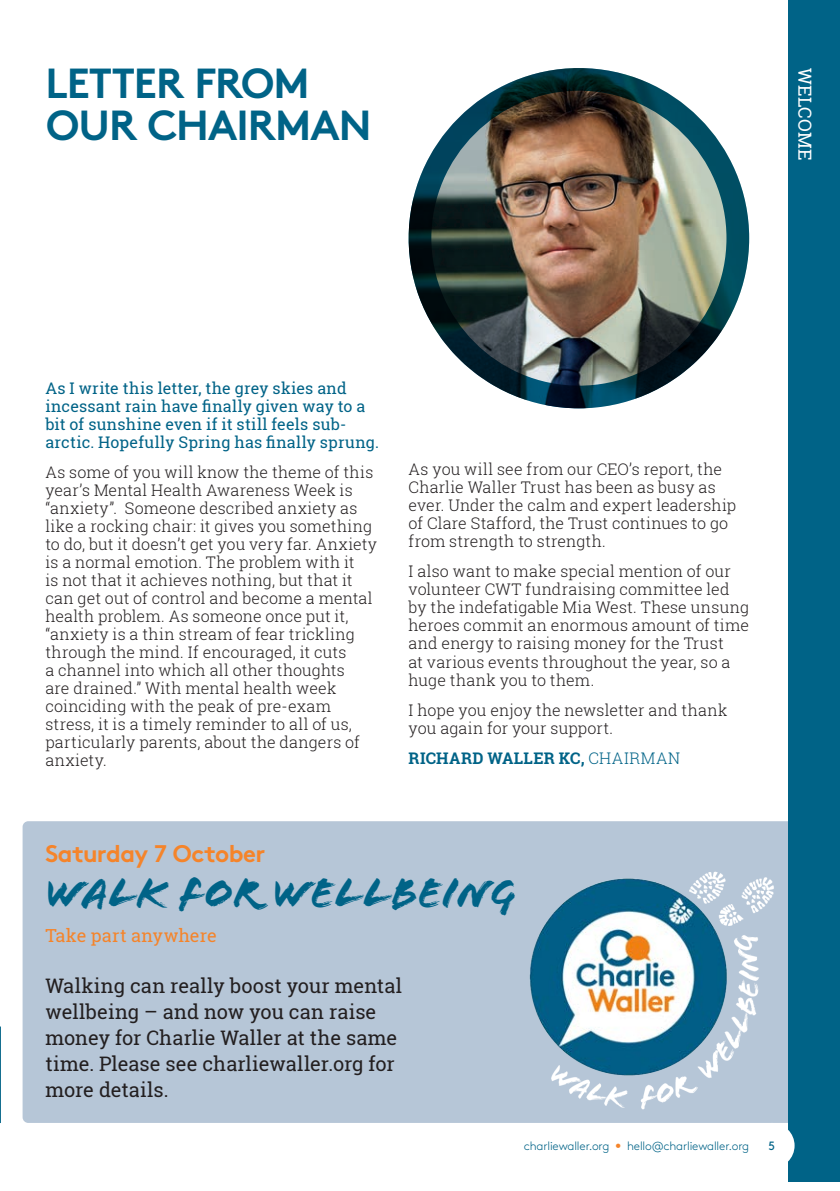
<style>
.page{position:relative;width:840px;height:1191px;background:#fff}
.page>*{position:absolute;margin:0;border:0;box-sizing:border-box;transform-origin:0 0}
.Event_Title{font:44px "Flood Std";letter-spacing:.005em;color:#006387}
.Support_Heading_01_T{font:700 42px/42px "Brown";letter-spacing:-.025em;color:#006387}
.Event_Date02{font:700 24px "Brown";letter-spacing:-.02em;color:#f5842a}
.Event_Location{font:20px/26px "Roboto Slab";color:#231f20}
.Event_Location-2{font:18px "Roboto Slab";letter-spacing:.005em;color:#f5842a}
.SidebarTitle_Rev{font:18px "Roboto Slab";letter-spacing:.005em;color:#fff}
.Bodycopy_Pos{font:300 16px/18px "Roboto Slab";letter-spacing:.01em;color:#231f20}
.Bodycopy_Pos-2{font:16px/18px "Roboto Slab";letter-spacing:.015em;color:#006387}
.Bodycopy_Pos-3{font:700 16px "Roboto Slab";letter-spacing:.02em;color:#006387}
.t1{font:300 12px "Brown";letter-spacing:-.015em;color:#006387}
.t2{font:12px "Brown";color:#006387}
.s1{font-weight:300}
.s2{color:#f5842a}
</style>
<div class="page">
<div style="left:23px;top:821px;width:816px;height:302px;background:#b6c6d7;border-radius:6px"></div>
<div style="left:788px;top:0;width:51px;height:1181px;background:#006387"></div>
<div style="left:748px;top:1123px;width:46px;height:45px;background:#fff;border-radius:50%"></div>
<svg style="left:0;top:1026px;width:1px;height:97px"></svg>
<img style="left:408px;top:68px;width:340px;height:340px;border-radius:170px">
<div style="left:408px;top:68px;width:340px;height:340px;border:23px solid #006387;border-radius:50%"></div>
<img style="left:529px;top:871px;width:245px;height:239px">
<p class="Support_Heading_01_T" style="left:46px;top:58px;width:327px">LETTER FROM<br>OUR CHAIRMAN</p>
<p class="SidebarTitle_Rev" style="left:816px;top:68px;width:94px;rotate:90deg">WELCOME</p>
<p class="Bodycopy_Pos-2" style="left:45px;top:379px;width:335px">As I write this letter, the grey skies and incessant rain have finally given way to a bit of sunshine even if it still feels sub&shy;arctic. Hopefully Spring has finally sprung.</p>
<p class="Bodycopy_Pos" style="left:45px;top:463px;width:333px">As some of you will know the theme of this year’s Mental Health Awareness Week is “anxiety”. Someone described anxiety as like a rocking chair: it gives you something to do, but it doesn’t get you very far. Anxiety is a normal emotion. The problem with it<br>is not that it achieves nothing, but that it can get out of control and become a mental health problem. As someone once put it, “anxiety is a thin stream of fear trickling through the mind. If encouraged, it cuts<br>a channel into which all other thoughts<br>are drained.” With mental health week coinciding with the peak of pre-exam stress, it is a timely reminder to all of us, particularly parents, about the dangers of anxiety.</p>
<p class="Bodycopy_Pos" style="left:408px;top:460px;width:329px">As you will see from our CEO’s report, the Charlie Waller Trust has been as busy as ever. Under the calm and expert leadership of Clare Stafford, the Trust continues to go from strength to strength.</p>
<p class="Bodycopy_Pos" style="left:408px;top:562px;width:342px">I also want to make special mention of our volunteer CWT fundraising committee led by the indefatigable Mia West. These unsung heroes commit an enormous amount of time and energy to raising money for the Trust<br>at various events throughout the year, so a huge thank you to them.</p>
<p class="Bodycopy_Pos" style="left:408px;top:700px;width:320px">I hope you enjoy the newsletter and thank you again for your support.</p>
<p class="Bodycopy_Pos-3" style="left:408px;top:746px;width:273px">RICHARD WALLER KC, <span class="s1">CHAIRMAN</span></p>
<p class="Event_Date02" style="left:45px;top:834px;width:221px">Saturday 7 October</p>
<p class="Event_Title" style="left:45px;top:868px;width:472px">WALK FOR WELLBEING</p>
<p class="Event_Location-2" style="left:45px;top:923px;width:173px">Take part anywhere</p>
<p class="Event_Location" style="left:45px;top:972px;width:358px">Walking can really boost your mental wellbeing – and now you can raise money for Charlie Waller at the same time. Please see charliewaller.org for more details.</p>
<p class="t1" style="left:523px;top:1137px;width:227px">charliewaller.org <span class="s2">•</span> hello@charliewaller.org</p>
<p class="t2" style="left:768px;top:1136px;width:8px">5</p>
</div>
